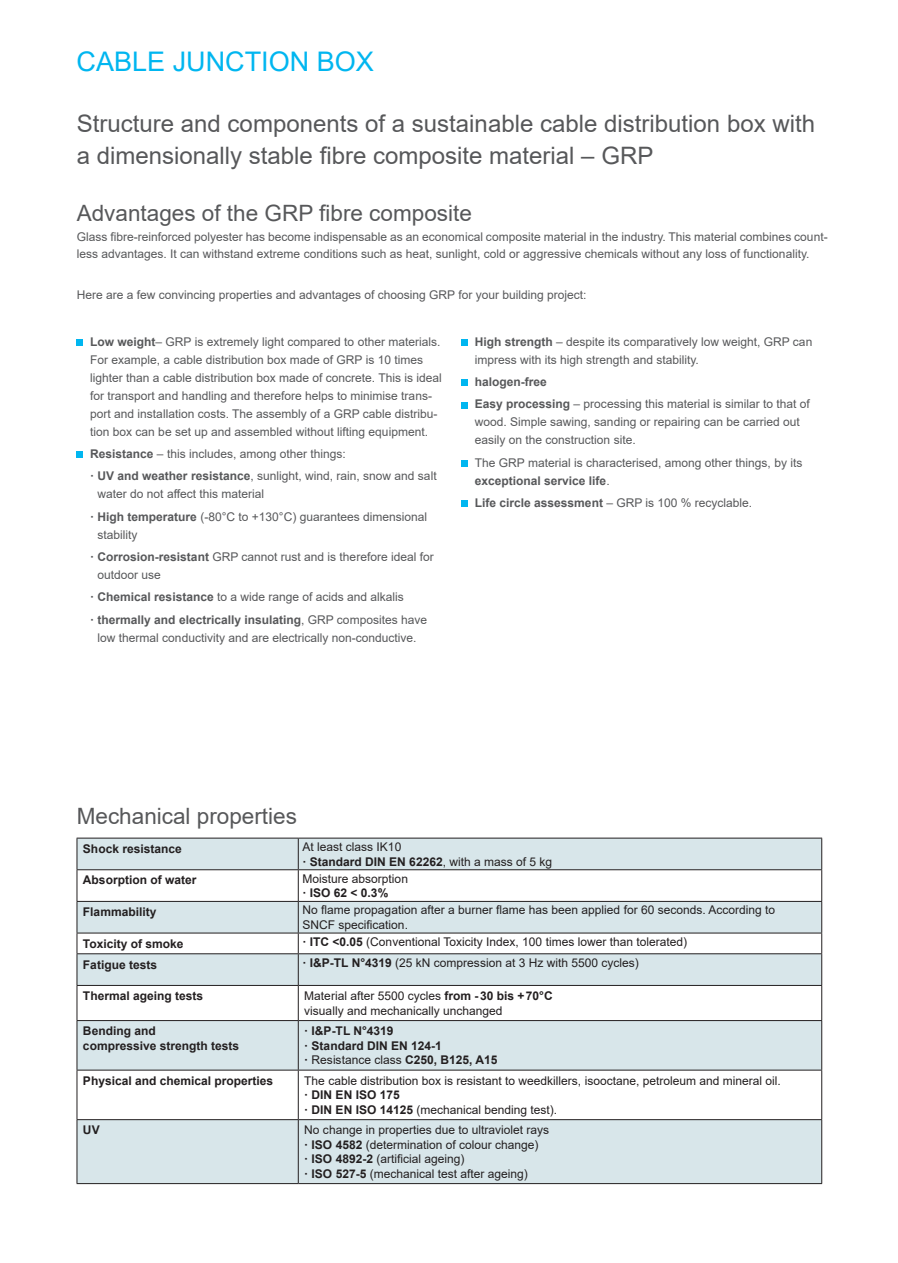
<style>
.page{position:relative;width:898px;height:1263px;background:#fff}
.page>*{position:absolute;margin:0;border:0;box-sizing:border-box;transform-origin:0 0}
.t1{font:27px "Arial";color:#00b6f0}
.t2{font:24px/31.5px "Arial";color:#57585a}
.t3{font:22.5px "Arial";color:#57585a}
.t4{font:12px/18px "Arial";color:#57585a}
.t5{font:12px/14.4px "Arial";color:#231f20}
.t6{font:700 12px/14.4px "Arial";color:#231f20}
.s1{font-weight:700}
.s2{font-weight:400}
</style>
<div class="page">
<div style="left:77px;top:339px;width:6px;height:7px;background:#00b6f0"></div>
<svg style="left:77px;top:452px;width:6px;height:6px"></svg>
<div style="left:461px;top:339px;width:6px;height:7px;background:#00b6f0"></div>
<svg style="left:461px;top:380px;width:6px;height:6px"></svg>
<svg style="left:461px;top:402px;width:6px;height:6px"></svg>
<div style="left:461px;top:460px;width:6px;height:7px;background:#00b6f0"></div>
<svg style="left:461px;top:501px;width:6px;height:6px"></svg>
<div style="left:78px;top:839px;width:743px;height:30px;background:#d8e6ea"></div>
<svg style="left:78px;top:870px;width:743px;height:31px"></svg>
<svg style="left:78px;top:902px;width:743px;height:281px;fill:#d8e6ea"></svg>
<hr style="left:77px;top:838px;width:221px;height:1px;background:#231f20">
<hr style="left:77px;top:838px;width:1px;height:31px;background:#231f20">
<hr style="left:298px;top:838px;width:523px;height:1px;background:#231f20">
<hr style="left:298px;top:838px;width:1px;height:31px;background:#231f20">
<hr style="left:821px;top:838px;width:1px;height:31px;background:#231f20">
<hr style="left:77px;top:869px;width:221px;height:1px;background:#231f20">
<hr style="left:77px;top:870px;width:1px;height:31px;background:#231f20">
<hr style="left:298px;top:869px;width:523px;height:1px;background:#231f20">
<hr style="left:298px;top:870px;width:1px;height:31px;background:#231f20">
<hr style="left:821px;top:870px;width:1px;height:31px;background:#231f20">
<hr style="left:77px;top:901px;width:221px;height:1px;background:#231f20">
<hr style="left:77px;top:902px;width:1px;height:31px;background:#231f20">
<hr style="left:298px;top:901px;width:523px;height:1px;background:#231f20">
<hr style="left:298px;top:902px;width:1px;height:31px;background:#231f20">
<hr style="left:821px;top:902px;width:1px;height:31px;background:#231f20">
<hr style="left:77px;top:933px;width:221px;height:1px;background:#231f20">
<svg style="left:77px;top:933px;width:1px;height:20px"></svg>
<hr style="left:298px;top:933px;width:523px;height:1px;background:#231f20">
<svg style="left:298px;top:933px;width:1px;height:20px"></svg>
<svg style="left:821px;top:933px;width:1px;height:20px"></svg>
<hr style="left:77px;top:953px;width:221px;height:1px;background:#231f20">
<hr style="left:77px;top:954px;width:1px;height:31px;background:#231f20">
<hr style="left:298px;top:953px;width:523px;height:1px;background:#231f20">
<hr style="left:298px;top:954px;width:1px;height:31px;background:#231f20">
<hr style="left:821px;top:954px;width:1px;height:31px;background:#231f20">
<hr style="left:77px;top:985px;width:221px;height:1px;background:#231f20">
<hr style="left:77px;top:986px;width:1px;height:34px;background:#231f20">
<hr style="left:298px;top:985px;width:523px;height:1px;background:#231f20">
<hr style="left:298px;top:986px;width:1px;height:34px;background:#231f20">
<hr style="left:821px;top:986px;width:1px;height:34px;background:#231f20">
<hr style="left:77px;top:1020px;width:221px;height:1px;background:#231f20">
<hr style="left:77px;top:1021px;width:1px;height:49px;background:#231f20">
<hr style="left:298px;top:1020px;width:523px;height:1px;background:#231f20">
<hr style="left:298px;top:1021px;width:1px;height:49px;background:#231f20">
<hr style="left:821px;top:1021px;width:1px;height:49px;background:#231f20">
<hr style="left:77px;top:1070px;width:221px;height:1px;background:#231f20">
<hr style="left:77px;top:1070px;width:1px;height:49px;background:#231f20">
<hr style="left:298px;top:1070px;width:523px;height:1px;background:#231f20">
<hr style="left:298px;top:1070px;width:1px;height:49px;background:#231f20">
<hr style="left:821px;top:1070px;width:1px;height:49px;background:#231f20">
<hr style="left:77px;top:1119px;width:221px;height:1px;background:#231f20">
<hr style="left:77px;top:1120px;width:1px;height:63px;background:#231f20">
<hr style="left:298px;top:1119px;width:523px;height:1px;background:#231f20">
<hr style="left:298px;top:1120px;width:1px;height:63px;background:#231f20">
<hr style="left:821px;top:1120px;width:1px;height:63px;background:#231f20">
<hr style="left:77px;top:1183px;width:221px;height:1px;background:#231f20">
<hr style="left:298px;top:1183px;width:523px;height:1px;background:#231f20">
<h1 class="t1" style="left:77px;top:43px;width:299px">CABLE JUNCTION BOX</h1>
<h2 class="t2" style="left:77px;top:108px;width:739px">Structure and components of a sustainable cable distribution box with a dimensionally stable fibre composite material – GRP</h2>
<h3 class="t3" style="left:77px;top:197px;width:396px">Advantages of the GRP fibre composite</h3>
<p class="t4" style="left:77px;top:229px;width:752px;line-height:16.5px">Glass fibre-reinforced polyester has become indispensable as an economical composite material in the industry. This material combines count&shy;less advantages. It can withstand extreme conditions such as heat, sunlight, cold or aggressive chemicals without any loss of functionality.</p>
<p class="t4" style="left:77px;top:286px;width:511px">Here are a few convincing properties and advantages of choosing GRP for your building project:</p>
<p class="t4" style="left:90px;top:332px;width:353px"><span class="s1">Low weight</span>– GRP is extremely light compared to other materials.<br>For example, a cable distribution box made of GRP is 10 times lighter than a cable distribution box made of concrete. This is ideal for transport and handling and therefore helps to minimise trans&shy;port and installation costs. The assembly of a GRP cable distribu&shy;tion box can be set up and assembled without lifting equipment.</p>
<p class="t4" style="left:90px;top:443px;width:348px;line-height:22.4px"><span class="s1">Resistance</span> – this includes, among other things:<br><span class="s1">· UV and weather resistance</span>, sunlight, wind, rain, snow and salt</p>
<p class="t4" style="left:90px;top:483px;width:338px;line-height:22.4px;text-indent:7px">water do not affect this material<br><span class="s1">· High temperature</span> (-80°C to +130°C) guarantees dimensional</p>
<p class="t4" style="left:90px;top:523px;width:345px;line-height:22.4px;text-indent:7px">stability<br><span class="s1">· Corrosion-resistant</span> GRP cannot rust and is therefore ideal for</p>
<p class="t4" style="left:90px;top:564px;width:338px;line-height:22.4px;text-indent:7px">outdoor use<br><span class="s1">· Chemical resistance</span> to a wide range of acids and alkalis<br><span class="s1">· thermally and electrically insulating</span>, GRP composites have</p>
<p class="t4" style="left:97px;top:628px;width:320px">low thermal conductivity and are electrically non-conductive.</p>
<p class="t4" style="left:474px;top:332px;width:339px"><span class="s1">High strength</span> – despite its comparatively low weight, GRP can impress with its high strength and stability.</p>
<p class="t4" style="left:474px;top:371px;width:336px;line-height:22.4px"><span class="s1">halogen-free<br>Easy processing</span> – processing this material is similar to that of</p>
<p class="t4" style="left:474px;top:413px;width:326px">wood. Simple sawing, sanding or repairing can be carried out easily on the construction site.</p>
<p class="t4" style="left:474px;top:453px;width:329px">The GRP material is characterised, among other things, by its <span class="s1">exceptional service life</span>.</p>
<p class="t4" style="left:474px;top:494px;width:279px"><span class="s1">Life circle assessment</span> – GRP is 100 % recyclable.</p>
<h3 class="t3" style="left:77px;top:801px;width:222px">Mechanical properties</h3>
<p class="t6" style="left:83px;top:841px;width:100px">Shock resistance</p>
<p class="t5" style="left:302px;top:840px;width:251px">At least class IK10<br><span class="s1">· Standard DIN EN 62262</span>, with a mass of 5 kg</p>
<p class="t6" style="left:83px;top:873px;width:115px">Absorption of water</p>
<p class="t5" style="left:302px;top:871px;width:107px">Moisture absorption</p>
<p class="t6" style="left:302px;top:886px;width:87px">· ISO 62 &lt; 0.3%</p>
<p class="t6" style="left:83px;top:905px;width:75px">Flammability</p>
<p class="t5" style="left:302px;top:903px;width:474px">No flame propagation after a burner flame has been applied for 60 seconds. According to<br>SNCF specification.</p>
<p class="t6" style="left:83px;top:936px;width:102px">Toxicity of smoke</p>
<p class="t5" style="left:302px;top:934px;width:386px"><span class="s1">· ITC &lt;0.05</span> (Conventional Toxicity Index, 100 times lower than tolerated)</p>
<p class="t6" style="left:83px;top:957px;width:76px">Fatigue tests</p>
<p class="t5" style="left:302px;top:955px;width:338px"><span class="s1">· I&amp;P-TL N°4319</span> (25 kN compression at 3 Hz with 5500 cycles)</p>
<p class="t6" style="left:83px;top:989px;width:122px">Thermal ageing tests</p>
<p class="t5" style="left:304px;top:989px;width:250px">Material after 5500 cycles <span class="s1">from -30 bis +70°C </span>visually and mechanically unchanged</p>
<p class="t6" style="left:83px;top:1024px;width:158px">Bending and<br>compressive strength tests</p>
<p class="t6" style="left:304px;top:1024px;width:194px">· I&amp;P-TL N°4319<br>· Standard DIN EN 124-1<br>· <span class="s2">Resistance class</span> C250, B125, A15</p>
<p class="t6" style="left:83px;top:1073px;width:192px">Physical and chemical properties</p>
<p class="t5" style="left:304px;top:1073px;width:478px">The cable distribution box is resistant to weedkillers, isooctane, petroleum and mineral oil.</p>
<p class="t6" style="left:304px;top:1088px;width:254px">· DIN EN ISO 175<br>· DIN EN ISO 14125 <span class="s2">(mechanical bending test).</span></p>
<p class="t6" style="left:83px;top:1123px;width:18px">UV</p>
<p class="t5" style="left:304px;top:1123px;width:246px">No change in properties due to ultraviolet rays <span class="s1">· ISO 4582</span> (determination of colour change)<br><span class="s1">· ISO 4892-2</span> (artificial ageing)<br><span class="s1">· ISO 527-5</span> (mechanical test after ageing)</p>
</div>
